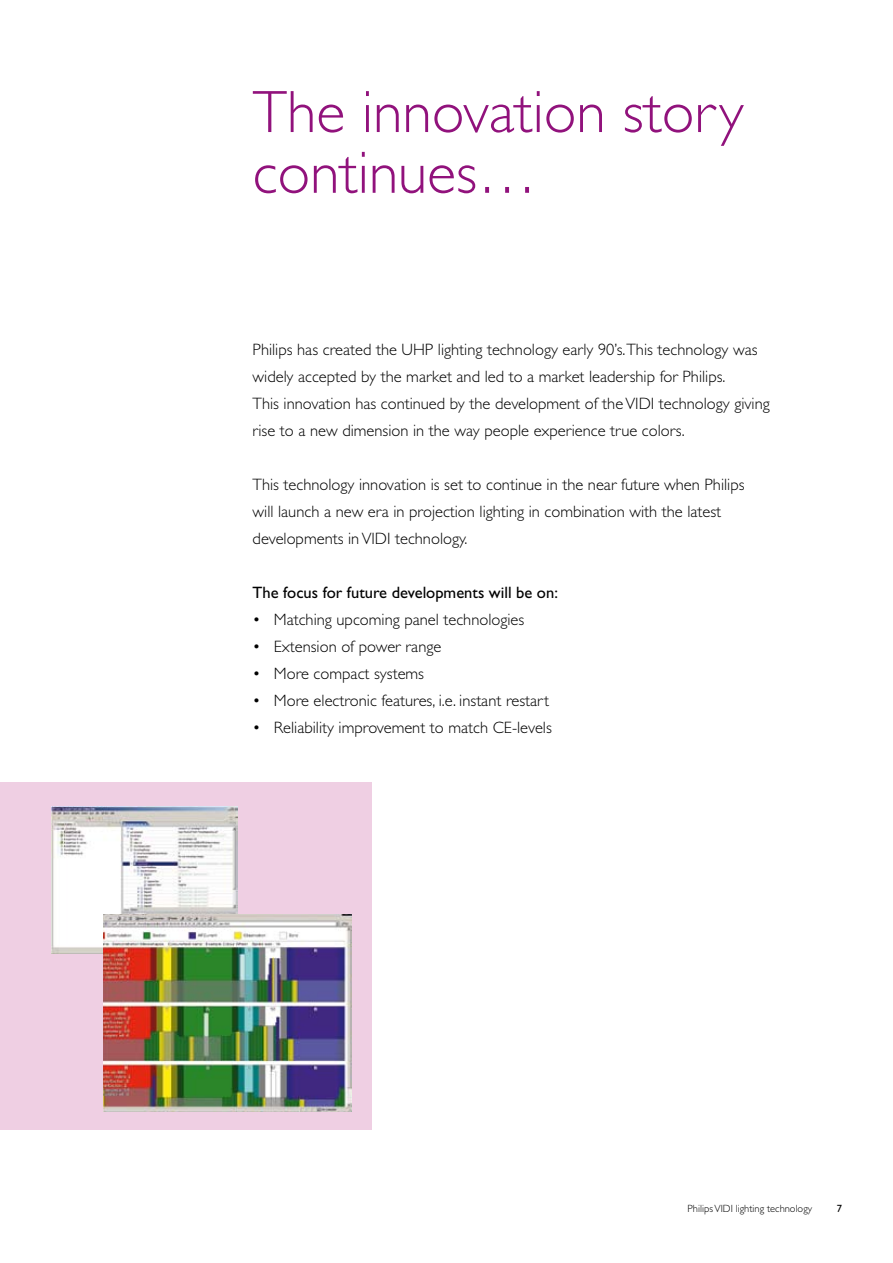
<style>
.page{position:relative;width:893px;height:1263px;background:#fff}
.page>*{position:absolute;margin:0;border:0;box-sizing:border-box;transform-origin:0 0}
.t1{font:300 60px/60.8px "Gill Sans Std";color:#91127c}
.t2{font:300 16.5px/27px "Gill Sans Std";color:#000}
.t3{font:16.5px "Gill Sans Std";color:#000}
.t4{font:300 10.5px "Gill Sans Std";color:#000}
</style>
<div class="page">
<div style="left:0;top:782px;width:372px;height:348px;background:#efcfe3"></div>
<img style="left:51px;top:807px;width:186px;height:147px">
<img style="left:104px;top:915px;width:247px;height:196px">
<h1 class="t1" style="left:253px;top:82px;width:492px">The innovation story continues…</h1>
<p class="t2" style="left:253px;top:336px;width:519px">Philips has created the UHP lighting technology early 90’s.This technology was widely accepted by the market and led to a market leadership for Philips.<br>This innovation has continued by the development of the VIDI technology giving rise to a new dimension in the way people experience true colors.</p>
<p class="t2" style="left:253px;top:471px;width:493px">This technology innovation is set to continue in the near future when Philips will launch a new era in projection lighting in combination with the latest developments in VIDI technology.</p>
<p class="t3" style="left:253px;top:583px;width:307px">The focus for future developments will be on:</p>
<p class="t2" style="left:253px;top:606px;width:273px">• Matching upcoming panel technologies</p>
<p class="t2" style="left:253px;top:633px;width:190px">• Extension of power range</p>
<p class="t2" style="left:253px;top:660px;width:173px">• More compact systems</p>
<p class="t2" style="left:253px;top:687px;width:298px">• More electronic features, i.e. instant restart</p>
<p class="t2" style="left:253px;top:714px;width:301px">• Reliability improvement to match CE-levels</p>
<p class="t4" style="left:688px;top:1203px;width:126px">Philips VIDI lighting technology</p>
</div>
